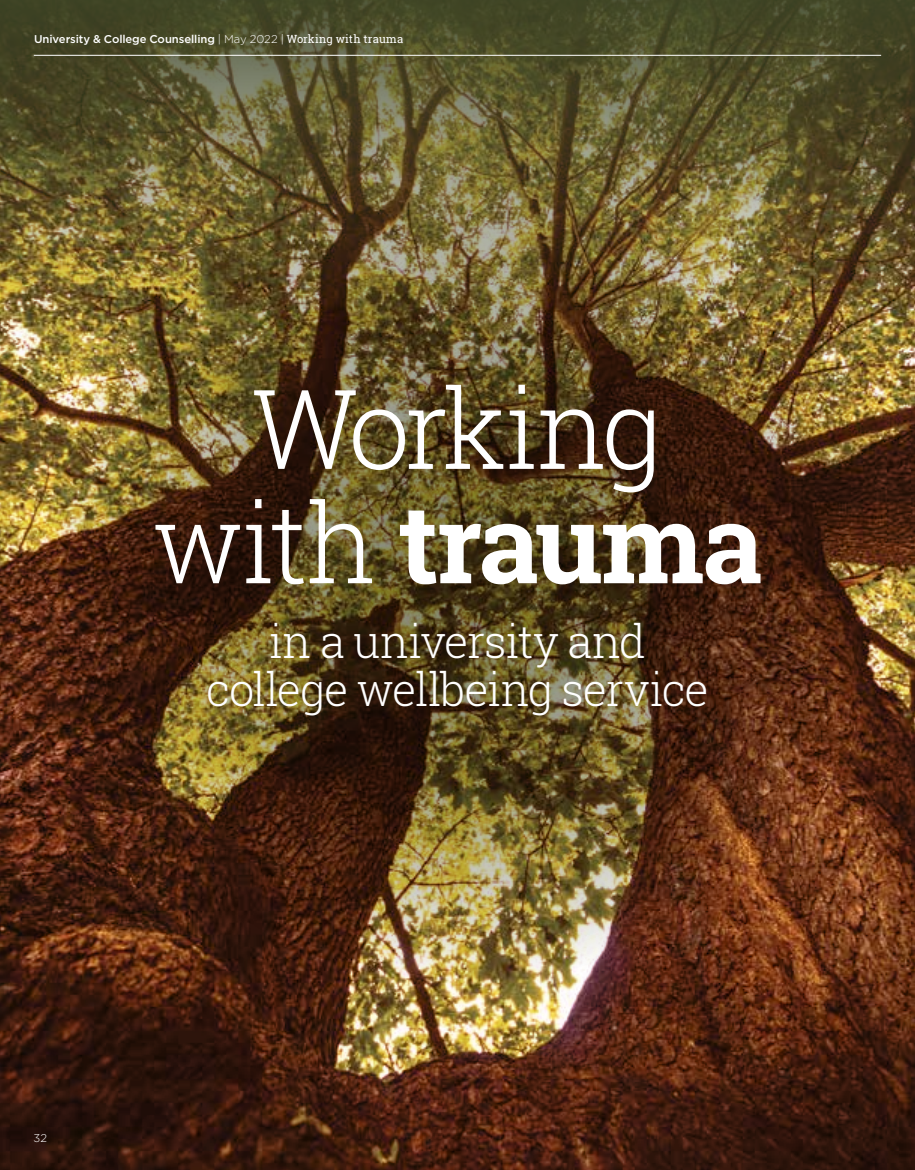
<style>
.page{position:relative;width:915px;height:1170px;background:#fff}
.page>*{position:absolute;margin:0;border:0;box-sizing:border-box;transform-origin:0 0}
.t1{font:300 110.4px/114.3px "Roboto Slab";letter-spacing:-.055em;color:#fff;text-align:center}
.t2{font:300 45px/48px "Roboto Slab";letter-spacing:-.025em;color:#fff;text-align:center}
.t3{font:500 11.25px "Gotham";letter-spacing:-.005em;color:#fff}
.t4{font:300 11.25px "Gotham";color:#fff}
.s1{font-weight:300}
.s2{font-family:"Roboto Slab";font-weight:400}
.s3{font-weight:700}
</style>
<div class="page">
<img style="left:0;top:356px;width:914px;height:813px">
<img style="left:50px;top:153px;width:830px;height:830px;border-radius:50%">
<img style="left:0;top:0;width:914px;height:356px">
<hr style="left:34px;top:55px;width:846px;height:1px;background:#fff">
<p class="t3" style="left:34px;top:33px;width:370px">University &amp; College Counselling <span class="s1">| May 2022 |</span> <span class="s2">Working with trauma</span></p>
<h1 class="t1" style="left:152px;top:369px;width:611px">Working with <span class="s3">trauma</span></h1>
<h2 class="t2" style="left:206px;top:616px;width:504px">in a university and college wellbeing service</h2>
<p class="t4" style="left:34px;top:1131px;width:15px">32</p>
</div>
